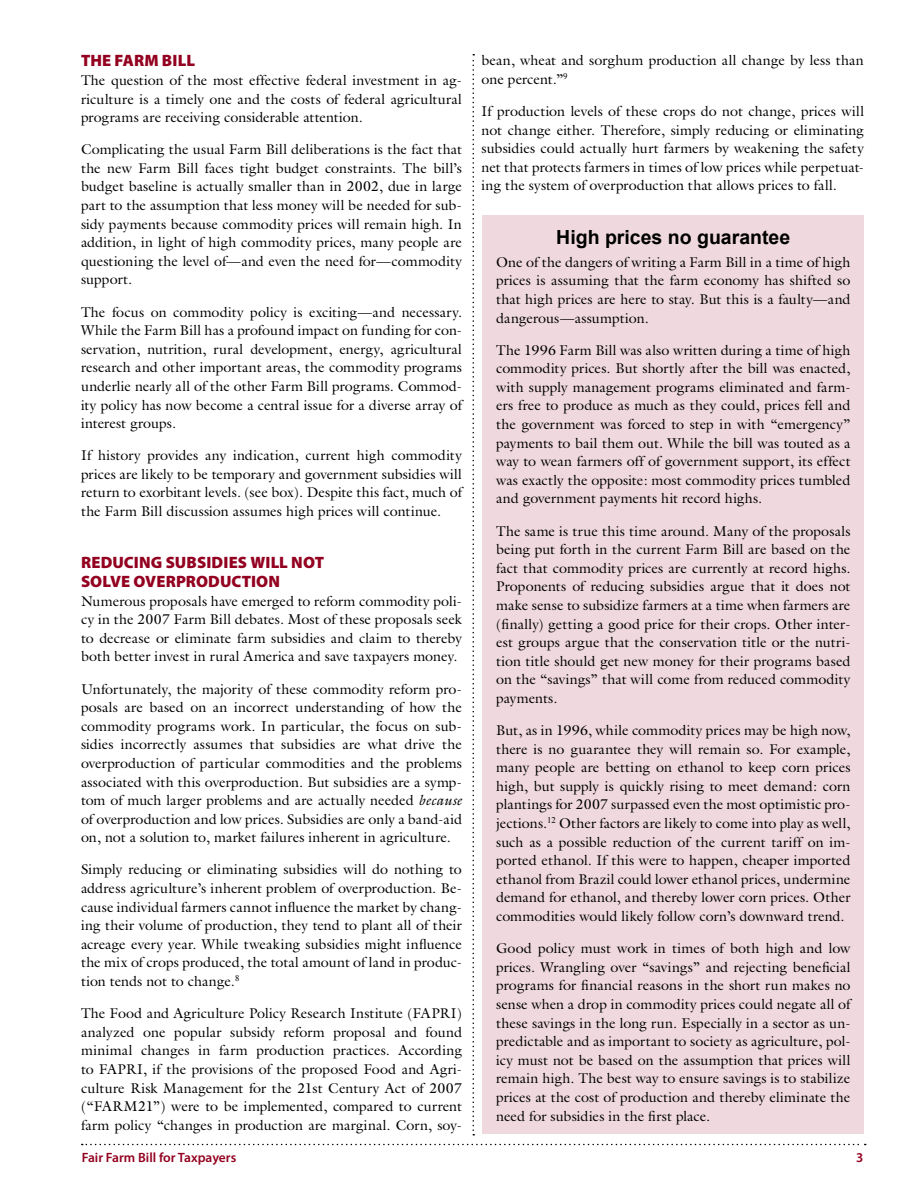
<style>
.page{position:relative;width:918px;height:1188px;background:#fff}
.page>*{position:absolute;margin:0;border:0;box-sizing:border-box;transform-origin:0 0}
.Heading_3{font:700 19.5px "Arial";color:#000}
.Heading_1{font:900 16.5px/18.6px "Myriad Pro";letter-spacing:.005em;color:#930020}
.t1{font:14.25px/18.6px "Galliard";color:#000;text-align:justify}
.t2{font:600 13.5px "Myriad Pro";color:#930020}
.s1{font-style:italic}
</style>
<div class="page">
<svg style="left:82px;top:1144px;width:784px;height:1px"></svg>
<svg style="left:472px;top:54px;width:2px;height:1082px"></svg>
<div style="left:483px;top:216px;width:381px;height:918px;background:#efd9de"></div>
<p class="Heading_1" style="left:81px;top:52px;width:116px">THE FARM BILL</p>
<p class="t1" style="left:81px;top:71px;width:383px">The question of the most effective federal investment in ag&shy;riculture is a timely one and the costs of federal agricultural programs are receiving considerable attention.</p>
<p class="t1" style="left:81px;top:140px;width:383px">Complicating the usual Farm Bill deliberations is the fact that the new Farm Bill faces tight budget constraints. The bill’s budget baseline is actually smaller than in 2002, due in large part to the assumption that less money will be needed for sub&shy;sidy payments because commodity prices will remain high. In addition, in light of high commodity prices, many people are questioning the level of—and even the need for—commodity support.</p>
<p class="t1" style="left:81px;top:302px;width:383px">The focus on commodity policy is exciting—and necessary.<br>While the Farm Bill has a profound impact on funding for con&shy;servation, nutrition, rural development, energy, agricultural research and other important areas, the commodity programs underlie nearly all of the other Farm Bill programs. Commod&shy;ity policy has now become a central issue for a diverse array of interest groups.</p>
<p class="t1" style="left:81px;top:446px;width:383px">If history provides any indication, current high commodity prices are likely to be temporary and government subsidies will return to exorbitant levels. (see box). Despite this fact, much of the Farm Bill discussion assumes high prices will continue.</p>
<p class="Heading_1" style="left:81px;top:554px;width:245px">REDUCING SUBSIDIES WILL NOT<br>SOLVE OVERPRODUCTION</p>
<p class="t1" style="left:81px;top:591px;width:383px">Numerous proposals have emerged to reform commodity poli&shy;cy in the 2007 Farm Bill debates. Most of these proposals seek to decrease or eliminate farm subsidies and claim to thereby both better invest in rural America and save taxpayers money.</p>
<p class="t1" style="left:81px;top:679px;width:383px">Unfortunately, the majority of these commodity reform pro&shy;posals are based on an incorrect understanding of how the commodity programs work. In particular, the focus on sub&shy;sidies incorrectly assumes that subsidies are what drive the overproduction of particular commodities and the problems associated with this overproduction. But subsidies are a symp&shy;tom of much larger problems and are actually needed <span class="s1">because </span>of overproduction and low prices. Subsidies are only a band-aid on, not a solution to, market failures inherent in agriculture.</p>
<p class="t1" style="left:81px;top:860px;width:383px">Simply reducing or eliminating subsidies will do nothing to address agriculture’s inherent problem of overproduction. Be&shy;cause individual farmers cannot influence the market by chang&shy;ing their volume of production, they tend to plant all of their acreage every year. While tweaking subsidies might influence the mix of crops produced, the total amount of land in produc&shy;tion tends not to change.<sup>8</sup></p>
<p class="t1" style="left:81px;top:1004px;width:383px">The Food and Agriculture Policy Research Institute (FAPRI) analyzed one popular subsidy reform proposal and found minimal changes in farm production practices. According to FAPRI, if the provisions of the proposed Food and Agri&shy;culture Risk Management for the 21st Century Act of 2007 (“FARM21”) were to be implemented, compared to current farm policy “changes in production are marginal. Corn, soy-</p>
<p class="t1" style="left:481px;top:51px;width:384px">bean, wheat and sorghum production all change by less than one percent.”<sup>9</sup></p>
<p class="t1" style="left:481px;top:102px;width:384px">If production levels of these crops do not change, prices will not change either. Therefore, simply reducing or eliminating subsidies could actually hurt farmers by weakening the safety net that protects farmers in times of low prices while perpetuat&shy;ing the system of overproduction that allows prices to fall.</p>
<p class="Heading_3" style="left:556px;top:224px;width:236px">High prices no guarantee</p>
<p class="t1" style="left:496px;top:252px;width:356px">One of the dangers of writing a Farm Bill in a time of high prices is assuming that the farm economy has shifted so that high prices are here to stay. But this is a faulty—and dangerous—assumption.</p>
<p class="t1" style="left:496px;top:340px;width:356px">The 1996 Farm Bill was also written during a time of high commodity prices. But shortly after the bill was enacted, with supply management programs eliminated and farm&shy;ers free to produce as much as they could, prices fell and the government was forced to step in with “emergency” payments to bail them out. While the bill was touted as a way to wean farmers off of government support, its effect was exactly the opposite: most commodity prices tumbled and government payments hit record highs.</p>
<p class="t1" style="left:496px;top:521px;width:356px">The same is true this time around. Many of the proposals being put forth in the current Farm Bill are based on the fact that commodity prices are currently at record highs.<br>Proponents of reducing subsidies argue that it does not make sense to subsidize farmers at a time when farmers are (finally) getting a good price for their crops. Other inter&shy;est groups argue that the conservation title or the nutri&shy;tion title should get new money for their programs based on the “savings” that will come from reduced commodity payments.</p>
<p class="t1" style="left:496px;top:721px;width:356px">But, as in 1996, while commodity prices may be high now, there is no guarantee they will remain so. For example, many people are betting on ethanol to keep corn prices high, but supply is quickly rising to meet demand: corn plantings for 2007 surpassed even the most optimistic pro&shy;jections.<sup>12</sup> Other factors are likely to come into play as well, such as a possible reduction of the current tariff on im&shy;ported ethanol. If this were to happen, cheaper imported ethanol from Brazil could lower ethanol prices, undermine demand for ethanol, and thereby lower corn prices. Other commodities would likely follow corn’s downward trend.</p>
<p class="t1" style="left:496px;top:939px;width:356px">Good policy must work in times of both high and low prices. Wrangling over “savings” and rejecting beneficial programs for financial reasons in the short run makes no sense when a drop in commodity prices could negate all of these savings in the long run. Especially in a sector as un&shy;predictable and as important to society as agriculture, pol&shy;icy must not be based on the assumption that prices will remain high. The best way to ensure savings is to stabilize prices at the cost of production and thereby eliminate the need for subsidies in the first place.</p>
<p class="t2" style="left:82px;top:1150px;width:156px">Fair Farm Bill for Taxpayers</p>
<p class="t2" style="left:856px;top:1150px;width:9px">3</p>
</div>
